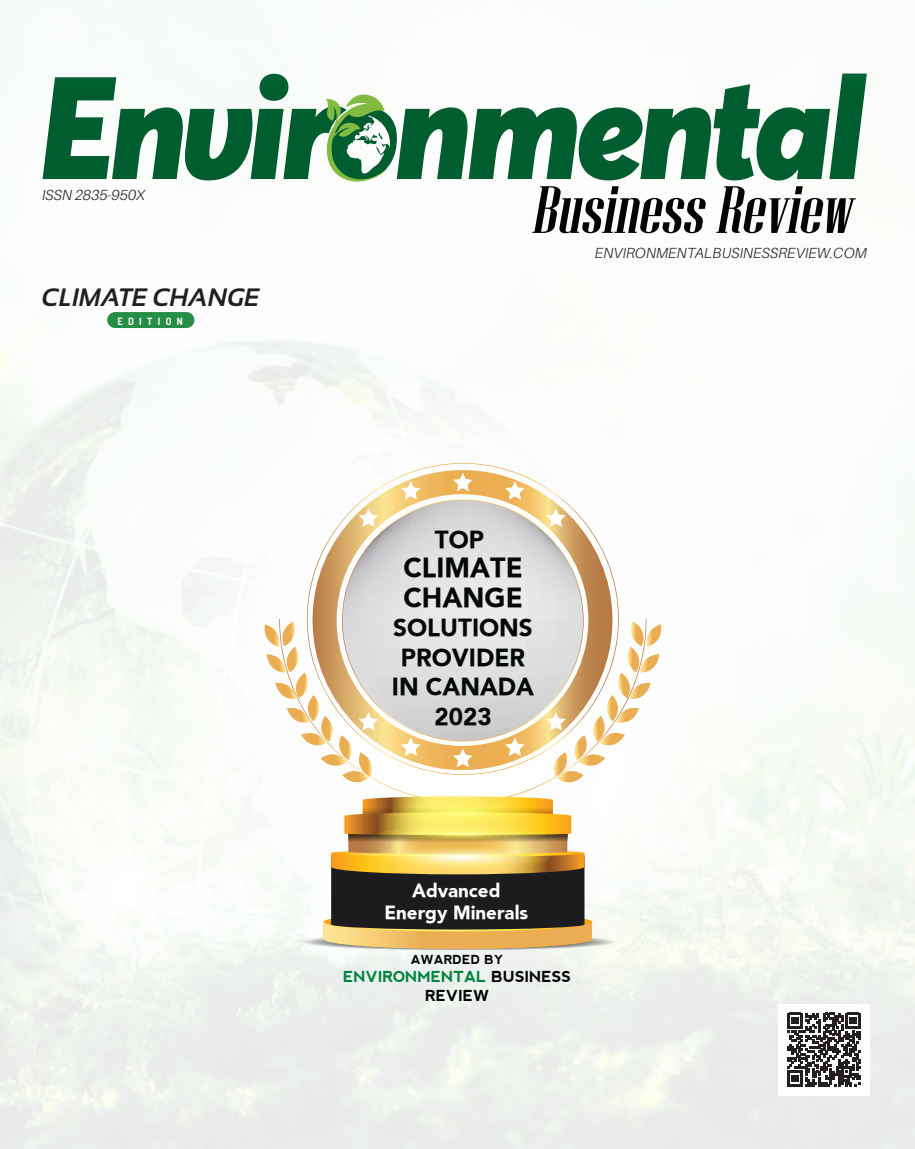
<style>
.page{position:relative;width:915px;height:1149px;background:#fff}
.page>*{position:absolute;margin:0;border:0;box-sizing:border-box;transform-origin:0 0}
.t1{font:900 27px/29.7px "Avenir";color:#050809}
.t2{font:italic 700 25.2px "Sansation";color:#231f20}
.t3{font:900 24.15px/29.4px "Avenir";color:#050809;text-align:center}
.t4{font:900 18.75px/22.4px "Avenir";color:#fff;text-align:center}
.t5{font:700 15.15px/18.5px "nevis";color:#020304;text-align:center}
.t6{font:italic 300 14.7px "Aileron";letter-spacing:.01em;color:#231f20}
.t7{font:700 12.45px "nevis";color:#020304}
.t8{font:700 10.05px "Dosis";letter-spacing:.54em;color:#fff}
.s1{color:#008342}
</style>
<div class="page">
<img style="left:0;top:23px;width:914px;height:1125px">
<div style="left:778px;top:1003px;width:91px;height:91px;background:#fff"></div>
<svg style="left:787px;top:1012px;width:73px;height:73px"></svg>
<div style="left:107px;top:312px;width:87px;height:16px;background:#278e46;border-radius:8px"></div>
<div style="left:139px;top:351px;width:636px;height:636px;background:#fff;border-radius:50%"></div>
<svg style="left:279px;top:619px;width:367px;height:177px"></svg>
<svg style="left:548px;top:621px;width:114px;height:168px"></svg>
<svg style="left:264px;top:621px;width:113px;height:168px"></svg>
<svg style="left:312px;top:470px;width:300px;height:299px"></svg>
<svg style="left:297px;top:796px;width:320px;height:155px"></svg>
<svg style="left:391px;top:799px;width:141px;height:25px"></svg>
<svg style="left:377px;top:825px;width:169px;height:17px"></svg>
<svg style="left:373px;top:842px;width:177px;height:29px"></svg>
<svg style="left:43px;top:73px;width:823px;height:160px"></svg>
<p class="t6" style="left:42px;top:187px;width:104px">ISSN 2835-950X</p>
<h2 class="t2" style="left:42px;top:283px;width:219px">CLIMATE CHANGE</h2>
<p class="t8" style="left:117px;top:314px;width:67px">EDITION</p>
<p class="t6" style="left:594px;top:245px;width:273px">ENVIRONMENTALBUSINESSREVIEW.COM</p>
<h3 class="t3" style="left:434px;top:524px;width:51px">TOP</h3>
<h1 class="t1" style="left:403px;top:552px;width:121px">CLIMATE<br>CHANGE</h1>
<h3 class="t3" style="left:392px;top:613px;width:144px">SOLUTIONS<br>PROVIDER<br>IN CANADA<br>2023</h3>
<p class="t4" style="left:384px;top:878px;width:145px">Advanced<br>Energy Minerals</p>
<p class="t7" style="left:411px;top:952px;width:94px">AWARDED BY</p>
<p class="t5" style="left:343px;top:967px;width:229px"><span class="s1">ENVIRONMENTAL</span> BUSINESS<br>REVIEW</p>
</div>
